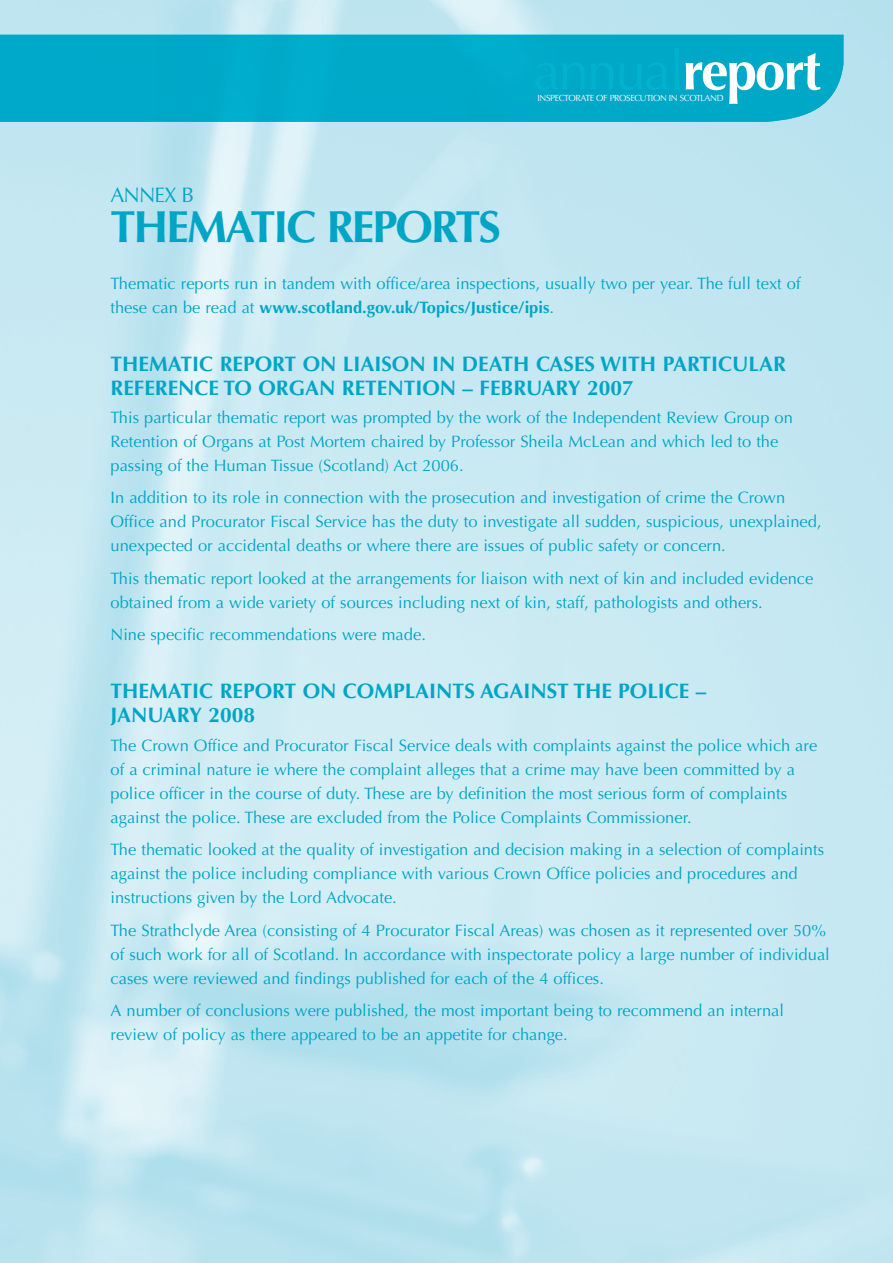
<style>
.page{position:relative;width:893px;height:1263px;background:#fff}
.page>*{position:absolute;margin:0;border:0;box-sizing:border-box;transform-origin:0 0}
.t1{font:55.05px "Optima LT Std";letter-spacing:-.04em;color:#00b2cf}
.t2{font:700 45px "Optima LT Std";letter-spacing:-.045em;color:#00a5c6}
.t3{font:700 21px/24px "Optima LT Std";color:#00a5c6}
.t4{font:21px "Optima LT Std";letter-spacing:-.045em;color:#00a5c6}
.t5{font:16.5px/24px "Optima LT Std";color:#00a5c6}
.t6{font:8.85px "Optima LT Std";letter-spacing:-.045em;color:#fff}
.s1{font-weight:700;color:#fff}
.s2{font-weight:700}
</style>
<div class="page">
<img style="left:0;top:0;width:893px;height:1263px">
<div style="left:0;top:35px;width:843px;height:87px;background:#00a9c8"></div>
<p class="t4" style="left:111px;top:186px;width:85px">ANNEX B</p>
<h2 class="t2" style="left:111px;top:208px;width:392px">THEMATIC REPORTS</h2>
<h1 class="t1" style="left:533px;top:48px;width:289px">annual<span class="s1">report</span></h1>
<p class="t6" style="left:537px;top:95px;width:188px">INSPECTORATE OF PROSECUTION IN SCOTLAND</p>
<p class="t5" style="left:111px;top:272px;width:692px">Thematic reports run in tandem with office/area inspections, usually two per year. The full text of these can be read at <span class="s2">www.scotland.gov.uk/Topics/Justice/ipis</span>.</p>
<p class="t3" style="left:111px;top:353px;width:677px">THEMATIC REPORT ON LIAISON IN DEATH CASES WITH PARTICULAR<br>REFERENCE TO ORGAN RETENTION – FEBRUARY 2007</p>
<p class="t5" style="left:111px;top:407px;width:684px">This particular thematic report was prompted by the work of the Independent Review Group on<br>Retention of Organs at Post Mortem chaired by Professor Sheila McLean and which led to the passing of the Human Tissue (Scotland) Act 2006.</p>
<p class="t5" style="left:111px;top:487px;width:713px">In addition to its role in connection with the prosecution and investigation of crime the Crown<br>Office and Procurator Fiscal Service has the duty to investigate all sudden, suspicious, unexplained, unexpected or accidental deaths or where there are issues of public safety or concern.</p>
<p class="t5" style="left:111px;top:568px;width:704px">This thematic report looked at the arrangements for liaison with next of kin and included evidence obtained from a wide variety of sources including next of kin, staff, pathologists and others.</p>
<p class="t5" style="left:111px;top:624px;width:317px">Nine specific recommendations were made.</p>
<p class="t3" style="left:111px;top:681px;width:597px">THEMATIC REPORT ON COMPLAINTS AGAINST THE POLICE –<br>JANUARY 2008</p>
<p class="t5" style="left:111px;top:735px;width:708px">The Crown Office and Procurator Fiscal Service deals with complaints against the police which are of a criminal nature ie where the complaint alleges that a crime may have been committed by a police officer in the course of duty. These are by definition the most serious form of complaints against the police. These are excluded from the Police Complaints Commissioner.</p>
<p class="t5" style="left:111px;top:839px;width:715px">The thematic looked at the quality of investigation and decision making in a selection of complaints against the police including compliance with various Crown Office policies and procedures and instructions given by the Lord Advocate.</p>
<p class="t5" style="left:111px;top:920px;width:721px">The Strathclyde Area (consisting of 4 Procurator Fiscal Areas) was chosen as it represented over 50% of such work for all of Scotland. In accordance with inspectorate policy a large number of individual cases were reviewed and findings published for each of the 4 offices.</p>
<p class="t5" style="left:111px;top:1000px;width:675px">A number of conclusions were published, the most important being to recommend an internal review of policy as there appeared to be an appetite for change.</p>
</div>
